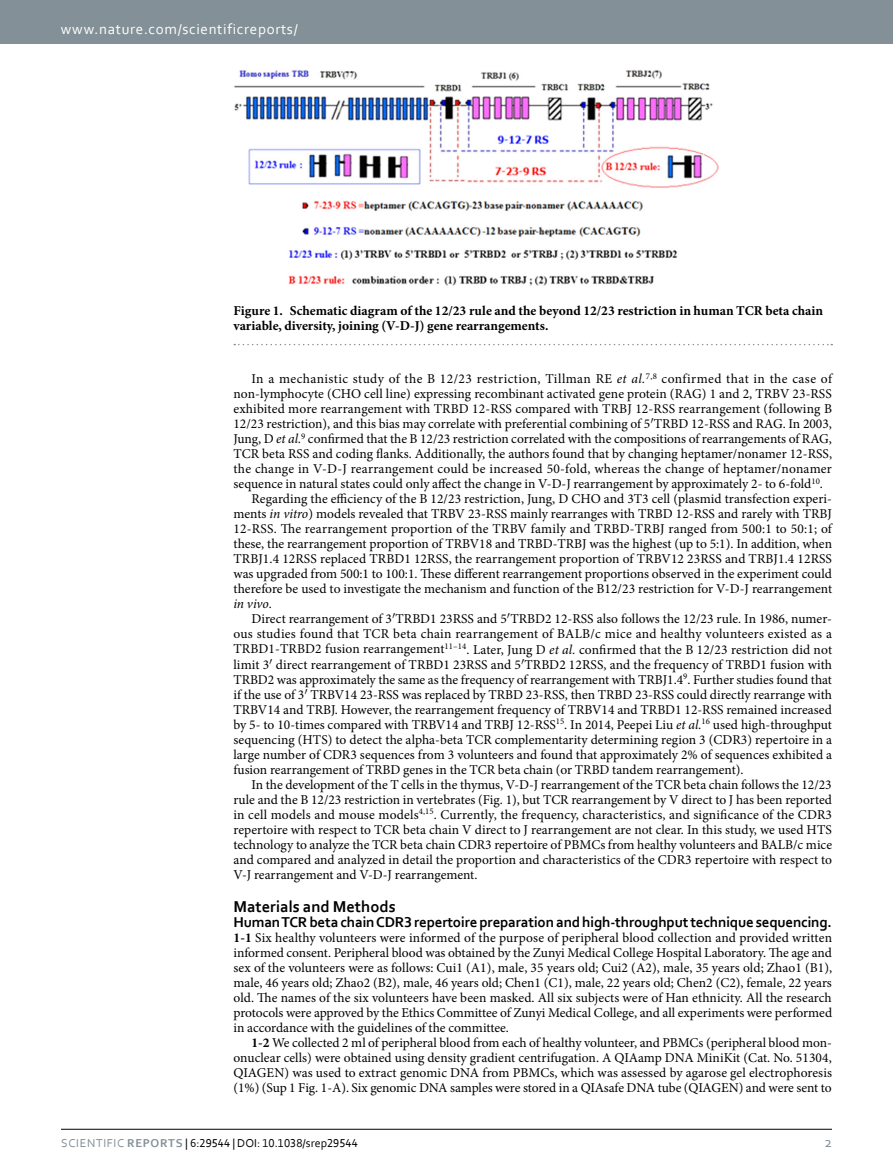
<style>
.page{position:relative;width:893px;height:1174px;background:#fff}
.page>*{position:absolute;margin:0;border:0;box-sizing:border-box;transform-origin:0 0}
.t1{font:700 16.5px "Corbel";color:#000}
.t2{font:700 15px "Corbel";letter-spacing:-.01em;color:#000}
.t3{font:15px "Corbel";letter-spacing:.045em;color:#fff}
.t4{font:15px "Corbel";color:#839097}
.t5{font:13.5px/15px "Minion Pro";color:#000;text-align:justify}
.t6{font:700 13.5px/15px "Minion Pro";color:#000}
.t7{font:13.5px "Minion Pro";letter-spacing:.03em;color:#000}
.t8{font:italic 13.5px "Minion Pro";letter-spacing:-.01em;color:#000}
.t9{font:12px "Corbel";color:#000}
.s1{font-style:italic}
.s2{font-style:normal}
.s3{font-weight:700}
.s4{color:#839097}
.s5{font-weight:700;color:#839097}
</style>
<div class="page">
<div style="left:0;top:0;width:893px;height:43px;background:#839097"></div>
<hr style="left:61px;top:1129px;width:771px;height:1px;background:#000">
<img style="left:234px;top:70px;width:485px;height:216px">
<svg style="left:234px;top:344px;width:598px;height:1px"></svg>
<p class="t3" style="left:61px;top:19px;width:238px">www.nature.com/scientificreports/</p>
<p class="t6" style="left:233px;top:302px;width:591px">Figure 1. Schematic diagram of the 12/23 rule and the beyond 12/23 restriction in human TCR beta chain variable, diversity, joining (V-D-J) gene rearrangements.</p>
<p class="t7" style="left:251px;top:370px;width:582px">In a mechanistic study of the B 12/23 restriction, Tillman RE <span class="s1">et al.</span><sup>7,8</sup> confirmed that in the case of</p>
<p class="t5" style="left:233px;top:387px;width:600px">non-lymphocyte (CHO cell line) expressing recombinant activated gene protein (RAG) 1 and 2, TRBV 23-RSS</p>
<p class="t5" style="left:233px;top:402px;width:600px">exhibited more rearrangement with TRBD 12-RSS compared with TRBJ 12-RSS rearrangement (following B</p>
<p class="t5" style="left:233px;top:416px;width:600px">12/23 restriction), and this bias may correlate with preferential combining of 5 TRBD 12-RSS and RAG. In 2003,</p>
<p class="t5" style="left:233px;top:432px;width:600px">Jung, D <span class="s1">et al.</span><sup>9</sup> confirmed that the B 12/23 restriction correlated with the compositions of rearrangements of RAG,</p>
<p class="t5" style="left:233px;top:447px;width:600px">TCR beta RSS and coding flanks. Additionally, the authors found that by changing heptamer/nonamer 12-RSS,</p>
<p class="t5" style="left:233px;top:462px;width:600px">the change in V-D-J rearrangement could be increased 50-fold, whereas the change of heptamer/nonamer</p>
<p class="t5" style="left:233px;top:476px;width:591px">sequence in natural states could only affect the change in V-D-J rearrangement by approximately 2- to 6-fold<sup>10</sup>.</p>
<p class="t5" style="left:251px;top:492px;width:582px">Regarding the efficiency of the B 12/23 restriction, Jung, D CHO and 3T3 cell (plasmid transfection experi-</p>
<p class="t5" style="left:233px;top:507px;width:600px">ments <span class="s1">in vitro</span>) models revealed that TRBV 23-RSS mainly rearranges with TRBD 12-RSS and rarely with TRBJ</p>
<p class="t5" style="left:233px;top:521px;width:600px">12-RSS. The rearrangement proportion of the TRBV family and TRBD-TRBJ ranged from 500:1 to 50:1; of</p>
<p class="t5" style="left:233px;top:536px;width:600px">these, the rearrangement proportion of TRBV18 and TRBD-TRBJ was the highest (up to 5:1). In addition, when</p>
<p class="t5" style="left:233px;top:551px;width:600px">TRBJ1.4 12RSS replaced TRBD1 12RSS, the rearrangement proportion of TRBV12 23RSS and TRBJ1.4 12RSS</p>
<p class="t5" style="left:233px;top:566px;width:600px">was upgraded from 500:1 to 100:1. These different rearrangement proportions observed in the experiment could</p>
<p class="t5" style="left:233px;top:581px;width:600px">therefore be used to investigate the mechanism and function of the B12/23 restriction for V-D-J rearrangement</p>
<p class="t8" style="left:233px;top:595px;width:40px">in vivo<span class="s2">.</span></p>
<p class="t5" style="left:251px;top:611px;width:582px">Direct rearrangement of 3 TRBD1 23RSS and 5 TRBD2 12-RSS also follows the 12/23 rule. In 1986, numer-</p>
<p class="t5" style="left:233px;top:626px;width:600px">ous studies found that TCR beta chain rearrangement of BALB/c mice and healthy volunteers existed as a</p>
<p class="t5" style="left:233px;top:642px;width:600px">TRBD1-TRBD2 fusion rearrangement<sup>11–14</sup>. Later, Jung D <span class="s1">et al.</span> confirmed that the B 12/23 restriction did not</p>
<p class="t5" style="left:233px;top:657px;width:600px">limit 3 direct rearrangement of TRBD1 23RSS and 5 TRBD2 12RSS, and the frequency of TRBD1 fusion with</p>
<p class="t5" style="left:233px;top:672px;width:600px">TRBD2 was approximately the same as the frequency of rearrangement with TRBJ1.4<sup>9</sup>. Further studies found that</p>
<p class="t5" style="left:233px;top:687px;width:600px">if the use of 3 TRBV14 23-RSS was replaced by TRBD 23-RSS, then TRBD 23-RSS could directly rearrange with</p>
<p class="t5" style="left:233px;top:702px;width:600px">TRBV14 and TRBJ. However, the rearrangement frequency of TRBV14 and TRBD1 12-RSS remained increased</p>
<p class="t5" style="left:233px;top:716px;width:600px">by 5- to 10-times compared with TRBV14 and TRBJ 12-RSS<sup>15</sup>. In 2014, Peepei Liu <span class="s1">et al.</span><sup>16</sup> used high-throughput</p>
<p class="t5" style="left:233px;top:732px;width:600px">sequencing (HTS) to detect the alpha-beta TCR complementarity determining region 3 (CDR3) repertoire in a</p>
<p class="t5" style="left:233px;top:747px;width:600px">large number of CDR3 sequences from 3 volunteers and found that approximately 2% of sequences exhibited a</p>
<p class="t5" style="left:233px;top:761px;width:512px">fusion rearrangement of TRBD genes in the TCR beta chain (or TRBD tandem rearrangement).</p>
<p class="t5" style="left:251px;top:776px;width:582px">In the development of the T cells in the thymus, V-D-J rearrangement of the TCR beta chain follows the 12/23</p>
<p class="t5" style="left:233px;top:791px;width:600px">rule and the B 12/23 restriction in vertebrates (Fig. 1), but TCR rearrangement by V direct to J has been reported</p>
<p class="t5" style="left:233px;top:807px;width:600px">in cell models and mouse models<sup>4,15</sup>. Currently, the frequency, characteristics, and significance of the CDR3</p>
<p class="t5" style="left:233px;top:822px;width:600px">repertoire with respect to TCR beta chain V direct to J rearrangement are not clear. In this study, we used HTS</p>
<p class="t5" style="left:233px;top:837px;width:600px">technology to analyze the TCR beta chain CDR3 repertoire of PBMCs from healthy volunteers and BALB/c mice</p>
<p class="t5" style="left:233px;top:851px;width:600px">and compared and analyzed in detail the proportion and characteristics of the CDR3 repertoire with respect to</p>
<p class="t5" style="left:233px;top:866px;width:245px">V-J rearrangement and V-D-J rearrangement.</p>
<p class="t1" style="left:233px;top:896px;width:164px">Materials and Methods</p>
<p class="t2" style="left:233px;top:912px;width:600px">Human TCR beta chain CDR3 repertoire preparation and high-throughput technique sequencing.</p>
<p class="t5" style="left:233px;top:930px;width:600px"><span class="s3">1-1</span> Six healthy volunteers were informed of the purpose of peripheral blood collection and provided written informed consent. Peripheral blood was obtained by the Zunyi Medical College Hospital Laboratory. The age and sex of the volunteers were as follows: Cui1 (A1), male, 35 years old; Cui2 (A2), male, 35 years old; Zhao1 (B1), male, 46 years old; Zhao2 (B2), male, 46 years old; Chen1 (C1), male, 22 years old; Chen2 (C2), female, 22 years old. The names of the six volunteers have been masked. All six subjects were of Han ethnicity. All the research protocols were approved by the Ethics Committee of Zunyi Medical College, and all experiments were performed in accordance with the guidelines of the committee.</p>
<p class="t5" style="left:233px;top:1034px;width:600px;text-indent:18px"><span class="s3">1-2</span> We collected 2 ml of peripheral blood from each of healthy volunteer, and PBMCs (peripheral blood mon&shy;onuclear cells) were obtained using density gradient centrifugation. A QIAamp DNA MiniKit (Cat. No. 51304, QIAGEN) was used to extract genomic DNA from PBMCs, which was assessed by agarose gel electrophoresis (1%) (Sup 1 Fig. 1-A). Six genomic DNA samples were stored in a QIAsafe DNA tube (QIAGEN) and were sent to</p>
<p class="t9" style="left:61px;top:1135px;width:298px"><span class="s4">Scientific</span> <span class="s5">Reports</span> | 6:29544 | DOI: 10.1038/srep29544</p>
<p class="t4" style="left:824px;top:1132px;width:9px">2</p>
</div>
